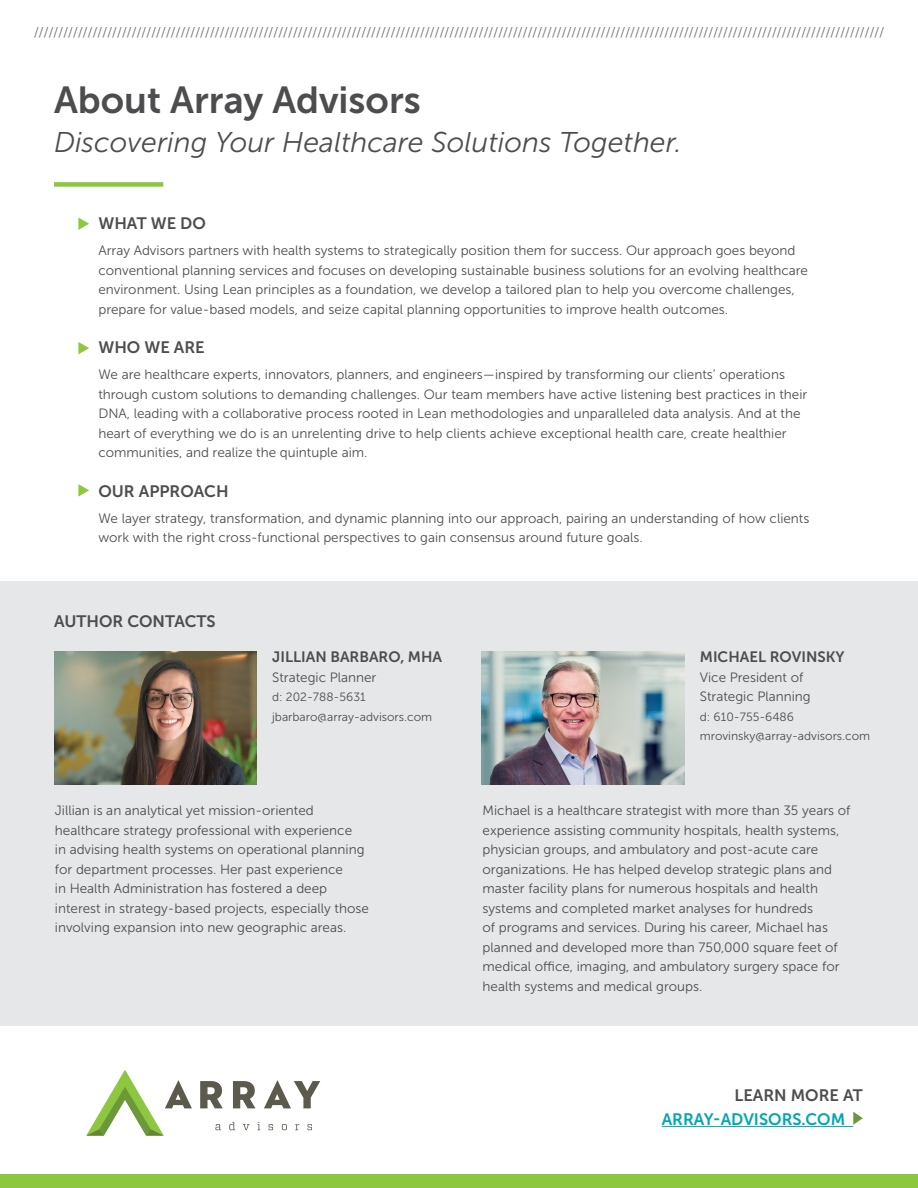
<style>
.page{position:relative;width:918px;height:1188px;background:#fff}
.page>*{position:absolute;margin:0;border:0;box-sizing:border-box;transform-origin:0 0}
.t1{font:37.5px "Museo Sans 700";color:#4d4d4f}
.t2{font:italic 28.5px "Museo Sans 300";color:#4d4d4f}
.t3{font:16.5px "Museo Sans 700";color:#4d4d4f}
.t4{font:16.5px "Museo Sans 700";color:#00a7b2}
.t5{font:15px "Museo Sans 700";color:#4d4d4f}
.t6{font:13.5px/19.5px "Museo Sans 300";color:#4d4d4f}
.t7{font:13.5px "Museo Sans 300";color:#6d6e71}
.t8{font:12px/19.5px "Museo Sans 300";color:#4d4d4f}
</style>
<div class="page">
<div style="left:0;top:582px;width:918px;height:444px;background:#e6e7e8"></div>
<div style="left:54px;top:182px;width:109px;height:5px;background:#8dc63f"></div>
<svg style="left:78px;top:342px;width:11px;height:12px"></svg>
<svg style="left:78px;top:218px;width:11px;height:12px"></svg>
<svg style="left:78px;top:484px;width:11px;height:13px"></svg>
<svg style="left:200px;top:1081px;width:23px;height:27px"></svg>
<svg style="left:233px;top:1081px;width:23px;height:27px"></svg>
<svg style="left:264px;top:1080px;width:56px;height:28px"></svg>
<svg style="left:86px;top:1070px;width:106px;height:66px"></svg>
<svg style="left:215px;top:1124px;width:6px;height:6px"></svg>
<svg style="left:229px;top:1122px;width:6px;height:8px"></svg>
<svg style="left:243px;top:1124px;width:6px;height:6px"></svg>
<svg style="left:257px;top:1122px;width:3px;height:8px"></svg>
<svg style="left:268px;top:1124px;width:5px;height:6px"></svg>
<svg style="left:282px;top:1124px;width:5px;height:6px"></svg>
<svg style="left:295px;top:1124px;width:4px;height:6px"></svg>
<svg style="left:307px;top:1124px;width:5px;height:6px"></svg>
<hr style="left:662px;top:1126px;width:191px;height:1px;background:#00a7b2">
<svg style="left:853px;top:1112px;width:10px;height:13px"></svg>
<img style="left:54px;top:651px;width:202px;height:134px">
<img style="left:482px;top:651px;width:202px;height:134px">
<div style="left:0;top:1174px;width:918px;height:14px;background:#8dc63f"></div>
<p class="t7" style="left:34px;top:26px;width:852px">//////////////////////////////////////////////////////////////////////////////////////////////////////////////////////////////////////////////////////////////////////////////</p>
<h1 class="t1" style="left:54px;top:79px;width:368px">About Array Advisors</h1>
<h2 class="t2" style="left:54px;top:127px;width:629px">Discovering Your Healthcare Solutions Together.</h2>
<p class="t3" style="left:98px;top:214px;width:109px">WHAT WE DO</p>
<p class="t6" style="left:98px;top:241px;width:711px">Array Advisors partners with health systems to strategically position them for success. Our approach goes beyond conventional planning services and focuses on developing sustainable business solutions for an evolving healthcare environment. Using Lean principles as a foundation, we develop a tailored plan to help you overcome challenges, prepare for value-based models, and seize capital planning opportunities to improve health outcomes.</p>
<p class="t3" style="left:98px;top:338px;width:108px">WHO WE ARE</p>
<p class="t6" style="left:98px;top:365px;width:710px">We are healthcare experts, innovators, planners, and engineers—inspired by transforming our clients’ operations through custom solutions to demanding challenges. Our team members have active listening best practices in their DNA, leading with a collaborative process rooted in Lean methodologies and unparalleled data analysis. And at the heart of everything we do is an unrelenting drive to help clients achieve exceptional health care, create healthier communities, and realize the quintuple aim.</p>
<p class="t3" style="left:98px;top:482px;width:132px">OUR APPROACH</p>
<p class="t6" style="left:98px;top:509px;width:713px">We layer strategy, transformation, and dynamic planning into our approach, pairing an understanding of how clients work with the right cross-functional perspectives to gain consensus around future goals.</p>
<p class="t3" style="left:54px;top:612px;width:163px">AUTHOR CONTACTS</p>
<p class="t5" style="left:272px;top:649px;width:171px">JILLIAN BARBARO, MHA</p>
<p class="t6" style="left:272px;top:668px;width:106px">Strategic Planner</p>
<p class="t8" style="left:272px;top:688px;width:162px">d: 202-788-5631 jbarbaro@array-advisors.com</p>
<p class="t5" style="left:700px;top:649px;width:146px">MICHAEL ROVINSKY</p>
<p class="t6" style="left:700px;top:668px;width:112px">Vice President of<br>Strategic Planning</p>
<p class="t8" style="left:700px;top:707px;width:172px">d: 610-755-6486 mrovinsky@array-advisors.com</p>
<p class="t6" style="left:55px;top:801px;width:316px">Jillian is an analytical yet mission-oriented healthcare strategy professional with experience<br>in advising health systems on operational planning for department processes. Her past experience<br>in Health Administration has fostered a deep interest in strategy-based projects, especially those involving expansion into new geographic areas.</p>
<p class="t6" style="left:483px;top:801px;width:369px">Michael is a healthcare strategist with more than 35 years of experience assisting community hospitals, health systems, physician groups, and ambulatory and post-acute care organizations. He has helped develop strategic plans and master facility plans for numerous hospitals and health systems and completed market analyses for hundreds<br>of programs and services. During his career, Michael has planned and developed more than 750,000 square feet of medical office, imaging, and ambulatory surgery space for health systems and medical groups.</p>
<p class="t3" style="left:734px;top:1086px;width:130px">LEARN MORE AT</p>
<p class="t4" style="left:662px;top:1110px;width:185px">ARRAY-ADVISORS.COM</p>
</div>
